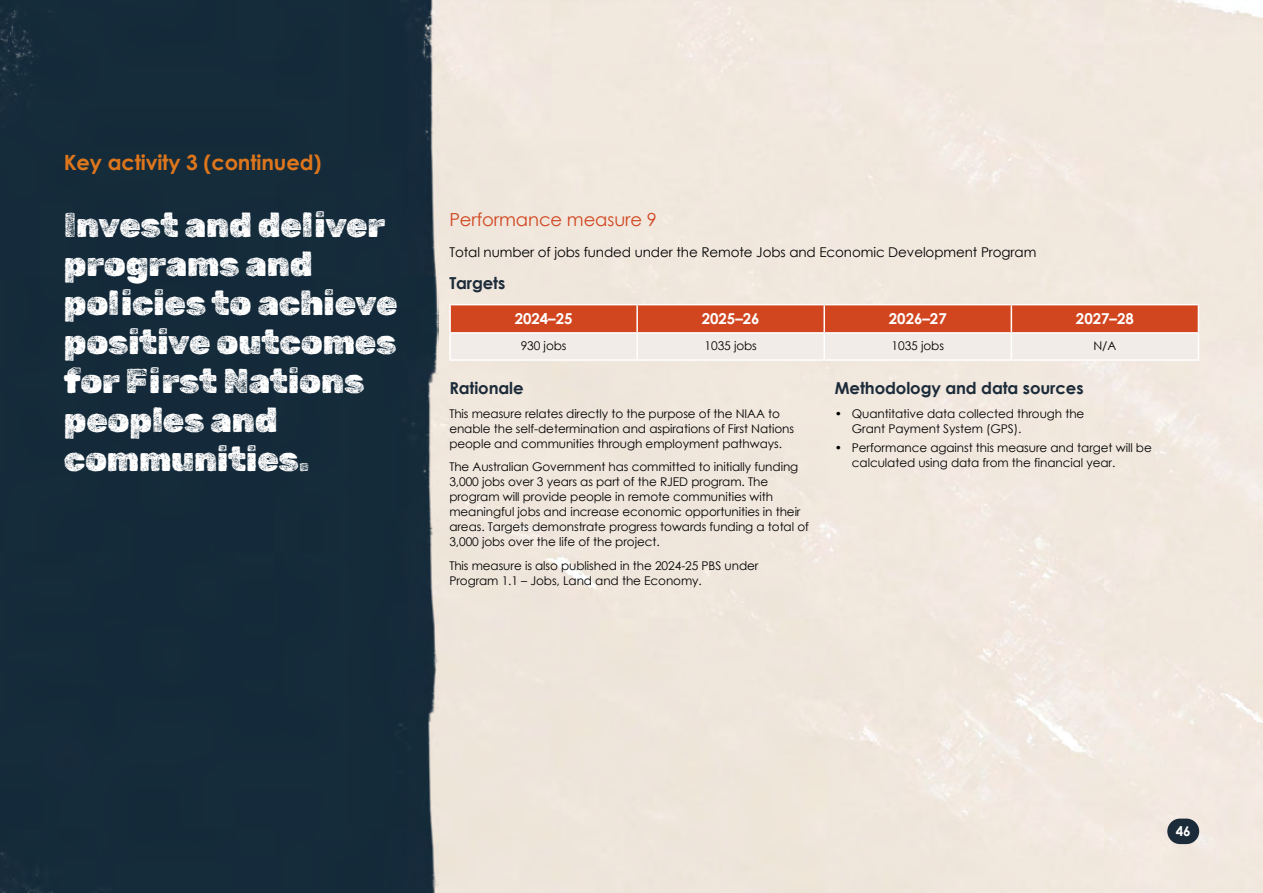
<style>
.page{position:relative;width:1263px;height:893px;background:#fff}
.page>*{position:absolute;margin:0;border:0;box-sizing:border-box;transform-origin:0 0}
.t1{font:34.5px/39px "Rubik Dirt";letter-spacing:-.005em;color:#fff}
.H2_-_Heading_2{font:700 21px "Century Gothic";letter-spacing:-.005em;color:#de761c}
.H3_-_Heading_3{font:18px "Century Gothic";letter-spacing:-.005em;color:#d1461f}
.H4_-_Heading_4{font:700 16.5px "Century Gothic";letter-spacing:-.005em;color:#1c2b39}
.t2{font:700 15px "Century Gothic";color:#fff}
.P_-_Body_copy{font:13.5px "Century Gothic";letter-spacing:-.005em;color:#000}
.t3{font:700 13.5px "Century Gothic";color:#fff}
.PM_Body{font:12px/15px "Century Gothic";letter-spacing:-.005em;color:#000}
</style>
<div class="page">
<div style="left:439px;top:0;width:824px;height:893px;background:#f1e7dd"></div>
<div style="left:0;top:0;width:439px;height:893px;background:#142b3a"></div>
<hr style="left:449px;top:334px;width:2px;height:25px;background:#fff">
<hr style="left:449px;top:359px;width:188px;height:2px;background:#fff">
<hr style="left:637px;top:359px;width:187px;height:2px;background:#fff">
<hr style="left:824px;top:359px;width:187px;height:2px;background:#fff">
<hr style="left:1011px;top:359px;width:188px;height:2px;background:#fff">
<hr style="left:449px;top:304px;width:188px;height:1px;background:#fff">
<hr style="left:449px;top:305px;width:2px;height:27px;background:#fff">
<hr style="left:637px;top:304px;width:187px;height:1px;background:#fff">
<hr style="left:824px;top:304px;width:187px;height:1px;background:#fff">
<hr style="left:1011px;top:304px;width:188px;height:1px;background:#fff">
<svg style="left:450px;top:305px;width:749px;height:54px;background:#e09881"></svg>
<hr style="left:449px;top:332px;width:188px;height:2px;background:#fff">
<hr style="left:637px;top:332px;width:187px;height:2px;background:#fff">
<hr style="left:824px;top:332px;width:187px;height:2px;background:#fff">
<hr style="left:1011px;top:332px;width:188px;height:2px;background:#fff">
<div style="left:1167px;top:819px;width:32px;height:25px;background:#1c2b39;border-radius:13px"></div>
<h2 class="H2_-_Heading_2" style="left:64px;top:147px;width:259px">Key activity 3 (continued)</h2>
<p class="t1" style="left:64px;top:207px;width:335px">Invest and deliver programs and policies to achieve positive outcomes for First Nations peoples and communities.</p>
<h3 class="H3_-_Heading_3" style="left:449px;top:207px;width:209px">Performance measure 9</h3>
<p class="P_-_Body_copy" style="left:449px;top:243px;width:588px">Total number of jobs funded under the Remote Jobs and Economic Development Program</p>
<h4 class="H4_-_Heading_4" style="left:449px;top:271px;width:58px">Targets</h4>
<p class="t2" style="left:515px;top:308px;width:59px">2024–25</p>
<p class="t2" style="left:702px;top:308px;width:59px">2025–26</p>
<p class="t2" style="left:889px;top:308px;width:59px">2026–27</p>
<p class="t2" style="left:1076px;top:308px;width:59px">2027–28</p>
<p class="PM_Body" style="left:521px;top:338px;width:47px">930 jobs</p>
<p class="PM_Body" style="left:704px;top:338px;width:54px">1035 jobs</p>
<p class="PM_Body" style="left:892px;top:338px;width:54px">1035 jobs</p>
<p class="PM_Body" style="left:1093px;top:338px;width:24px">N/A</p>
<h4 class="H4_-_Heading_4" style="left:449px;top:376px;width:76px">Rationale</h4>
<p class="PM_Body" style="left:449px;top:406px;width:346px">This measure relates directly to the purpose of the NIAA to enable the self-determination and aspirations of First Nations people and communities through employment pathways.</p>
<p class="PM_Body" style="left:449px;top:459px;width:361px">The Australian Government has committed to initially funding 3,000 jobs over 3 years as part of the RJED program. The program will provide people in remote communities with meaningful jobs and increase economic opportunities in their areas. Targets demonstrate progress towards funding a total of 3,000 jobs over the life of the project.</p>
<p class="PM_Body" style="left:449px;top:558px;width:311px">This measure is also published in the 2024-25 PBS under<br>Program 1.1 – Jobs, Land and the Economy.</p>
<h4 class="H4_-_Heading_4" style="left:835px;top:376px;width:250px">Methodology and data sources</h4>
<p class="PM_Body" style="left:852px;top:406px;width:234px;text-indent:-17px">• Quantitative data collected through the<br>Grant Payment System (GPS).</p>
<p class="PM_Body" style="left:852px;top:440px;width:301px;text-indent:-17px">• Performance against this measure and target will be calculated using data from the financial year.</p>
<p class="t3" style="left:1176px;top:821px;width:17px">46</p>
</div>
